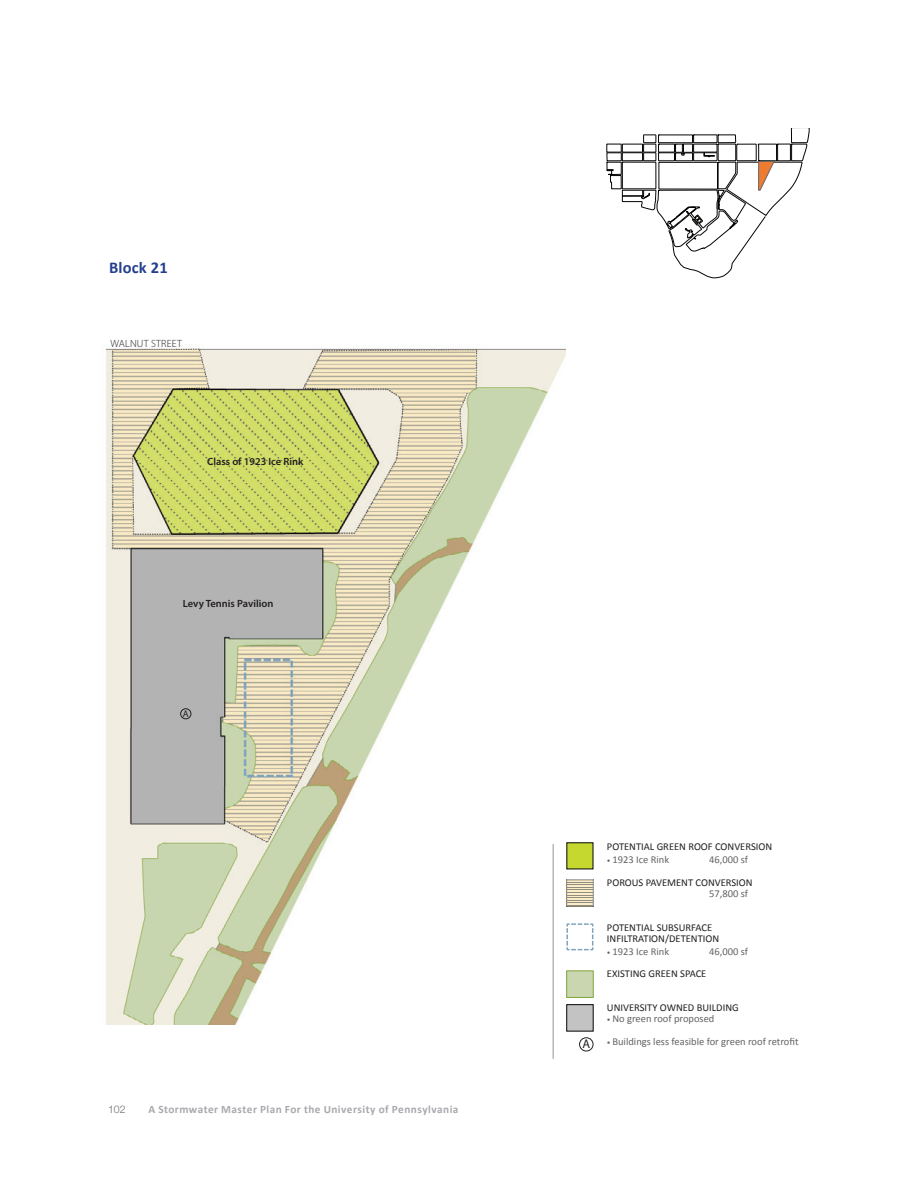
<style>
.page{position:relative;width:918px;height:1188px;background:#fff}
.page>*{position:absolute;margin:0;border:0;box-sizing:border-box;transform-origin:0 0}
.t1{font:700 16.5px "Calibri";color:#253f8e}
.t2{font:12.6px "Myriad Pro";color:#231f20}
.t3{font:700 11.25px "Calibri";letter-spacing:.04em;color:#a8a9ad}
.t4{font:10.5px "Calibri";color:#231f20}
.t5{font:10.5px "Calibri";color:#636366}
.t6{font:600 10.5px "Myriad Pro";color:#231f20}
.t7{font:300 10.5px "Myriad Pro";letter-spacing:.02em;color:#231f20}
.t8{font:300 10.5px "Helvetica Neue";color:#6c6d70}
.t9{font:9.6px "Myriad Pro";color:#231f20}
.s1{font-size:7.5px}
</style>
<div class="page">
<svg style="left:607px;top:128px;width:202px;height:150px"></svg>
<img style="left:105px;top:348px;width:461px;height:676px">
<div style="left:180px;top:708px;width:11px;height:11px;border:1px solid #231f20;border-radius:50%"></div>
<div style="left:579px;top:1037px;width:14px;height:14px;border:1px solid #231f20;border-radius:50%"></div>
<svg style="left:566px;top:842px;width:27px;height:27px"></svg>
<svg style="left:567px;top:843px;width:26px;height:26px"></svg>
<svg style="left:566px;top:923px;width:28px;height:28px"></svg>
<div style="left:566px;top:971px;width:27px;height:27px;background:#c9d6b0;border:1px solid #81a53e"></div>
<div style="left:566px;top:1004px;width:27px;height:27px;background:#c3c3c3;border:1px solid #040503"></div>
<svg style="left:566px;top:879px;width:28px;height:28px"></svg>
<hr style="left:553px;top:844px;width:1px;height:215px;background:#939598">
<p class="t1" style="left:109px;top:257px;width:60px">Block 21</p>
<p class="t7" style="left:111px;top:338px;width:73px">WALNUT STREET</p>
<p class="t6" style="left:207px;top:455px;width:98px">Class of 1923 Ice Rink</p>
<p class="t6" style="left:183px;top:597px;width:92px">Levy Tennis Pavilion</p>
<p class="t9" style="left:183px;top:708px;width:7px">A</p>
<p class="t8" style="left:108px;top:1103px;width:19px">102</p>
<p class="t3" style="left:148px;top:1102px;width:311px">A Stormwater Master Plan For the University of Pennsylvania</p>
<p class="t4" style="left:607px;top:840px;width:167px">POTENTIAL GREEN ROOF CONVERSION</p>
<p class="t5" style="left:607px;top:853px;width:64px"><span class="s1">•</span> 1923 Ice Rink</p>
<p class="t5" style="left:709px;top:853px;width:40px">46,000 sf</p>
<p class="t4" style="left:607px;top:876px;width:147px">POROUS PAVEMENT CONVERSION</p>
<p class="t5" style="left:709px;top:887px;width:40px">57,800 sf</p>
<p class="t4" style="left:607px;top:921px;width:107px">POTENTIAL SUBSURFACE</p>
<p class="t4" style="left:607px;top:932px;width:114px">INFILTRATION/DETENTION</p>
<p class="t5" style="left:607px;top:945px;width:64px"><span class="s1">•</span> 1923 Ice Rink</p>
<p class="t5" style="left:709px;top:945px;width:40px">46,000 sf</p>
<p class="t4" style="left:607px;top:967px;width:101px">EXISTING GREEN SPACE</p>
<p class="t4" style="left:607px;top:1001px;width:133px">UNIVERSITY OWNED BUILDING</p>
<p class="t5" style="left:607px;top:1012px;width:109px"><span class="s1">•</span> No green roof proposed</p>
<p class="t2" style="left:582px;top:1036px;width:9px">A</p>
<p class="t5" style="left:607px;top:1035px;width:193px"><span class="s1">•</span> Buildings less feasible for green roof retrofit</p>
</div>
